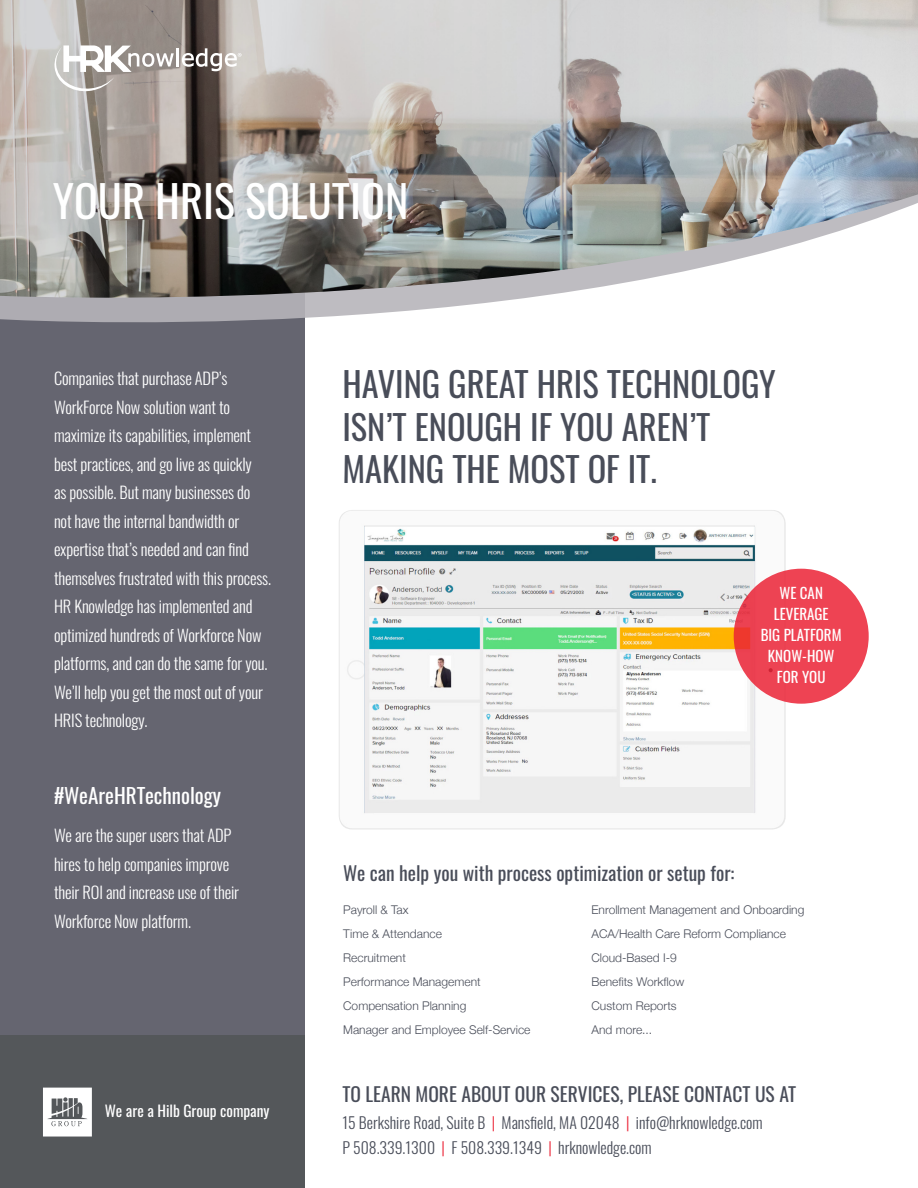
<style>
.page{position:relative;width:918px;height:1188px;background:#fff}
.page>*{position:absolute;margin:0;border:0;box-sizing:border-box;transform-origin:0 0}
.t1{font:44.4px "Oswald";color:#fff}
.t2{font:34.5px/42.5px "Oswald";color:#494d59}
.t3{font:21px "Oswald";color:#fff}
.Headder{font:19.5px "Oswald";color:#494d59}
.t4{font:300 16.5px/28.5px "Oswald";letter-spacing:-.01em;color:#fff}
.t5{font:300 15.75px/24.5px "Oswald";color:#494d59}
.t6{font:15.3px "Oswald";color:#fff}
.Headder-2{font:15px "Oswald";color:#fff}
.Headder-3{font:300 12px/24px "Helvetica Neue";color:#494d59}
.s1{color:#eb2235}
</style>
<div class="page">
<div style="left:0;top:242px;width:305px;height:946px;background:#656570"></div>
<svg style="left:0;top:299px;width:516px;height:24px;fill:#aeacb2"></svg>
<img style="left:0;top:0;width:918px;height:299px">
<div style="left:0;top:1036px;width:305px;height:152px;background:#54575a"></div>
<svg style="left:43px;top:1088px;width:49px;height:49px"></svg>
<hr style="left:176px;top:48px;width:3px;height:18px;background:#fff">
<svg style="left:54px;top:45px;width:120px;height:46px"></svg>
<svg style="left:182px;top:48px;width:60px;height:23px"></svg>
<img style="left:339px;top:510px;width:447px;height:320px">
<div style="left:734px;top:569px;width:135px;height:135px;background:#ee4353;border-radius:50%"></div>
<p class="t1" style="left:53px;top:162px;width:357px">YOUR HRIS SOLUTION</p>
<p class="t4" style="left:54px;top:362px;width:219px">Companies that purchase ADP’s WorkForce Now solution want to maximize its capabilities, implement best practices, and go live as quickly<br>as possible. But many businesses do not have the internal bandwidth or expertise that’s needed and can find themselves frustrated with this process.<br>HR Knowledge has implemented and optimized hundreds of Workforce Now platforms, and can do the same for you.<br>We’ll help you get the most out of your HRIS technology.</p>
<p class="t3" style="left:54px;top:777px;width:169px">#WeAreHRTechnology</p>
<p class="t4" style="left:54px;top:819px;width:187px">We are the super users that ADP hires to help companies improve their ROI and increase use of their<br>Workforce Now platform.</p>
<p class="t6" style="left:105px;top:1097px;width:166px">We are a Hilb Group company</p>
<p class="t2" style="left:342px;top:360px;width:435px">HAVING GREAT HRIS TECHNOLOGY<br>ISN’T ENOUGH IF YOU AREN’T<br>MAKING THE MOST OF IT.</p>
<p class="Headder-2" style="left:779px;top:579px;width:45px">WE CAN</p>
<p class="Headder-2" style="left:774px;top:600px;width:56px">LEVERAGE</p>
<p class="Headder-2" style="left:761px;top:621px;width:82px">BIG PLATFORM</p>
<p class="Headder-2" style="left:768px;top:642px;width:68px">KNOW-HOW</p>
<p class="Headder-2" style="left:777px;top:663px;width:50px">FOR YOU</p>
<p class="Headder" style="left:343px;top:856px;width:393px">We can help you with process optimization or setup for:</p>
<p class="Headder-3" style="left:343px;top:897px;width:67px">Payroll &amp; Tax</p>
<p class="Headder-3" style="left:343px;top:921px;width:100px">Time &amp; Attendance</p>
<p class="Headder-3" style="left:343px;top:945px;width:64px">Recruitment</p>
<p class="Headder-3" style="left:343px;top:969px;width:139px">Performance Management</p>
<p class="Headder-3" style="left:343px;top:993px;width:125px">Compensation Planning</p>
<p class="Headder-3" style="left:343px;top:1017px;width:189px">Manager and Employee Self-Service</p>
<p class="Headder-3" style="left:592px;top:897px;width:214px">Enrollment Management and Onboarding</p>
<p class="Headder-3" style="left:592px;top:921px;width:196px">ACA/Health Care Reform Compliance</p>
<p class="Headder-3" style="left:592px;top:945px;width:94px">Cloud-Based I-9<br>Benefits Workflow<br>Custom Reports</p>
<p class="Headder-3" style="left:592px;top:1017px;width:62px">And more...</p>
<p class="Headder" style="left:342px;top:1076px;width:455px">TO LEARN MORE ABOUT OUR SERVICES, PLEASE CONTACT US AT</p>
<p class="t5" style="left:342px;top:1109px;width:422px">15 Berkshire Road, Suite B <span class="s1">|</span> Mansfield, MA 02048 <span class="s1">|</span> info@hrknowledge.com<br>P 508.339.1300 <span class="s1">|</span> F 508.339.1349 <span class="s1">|</span> hrknowledge.com</p>
</div>
